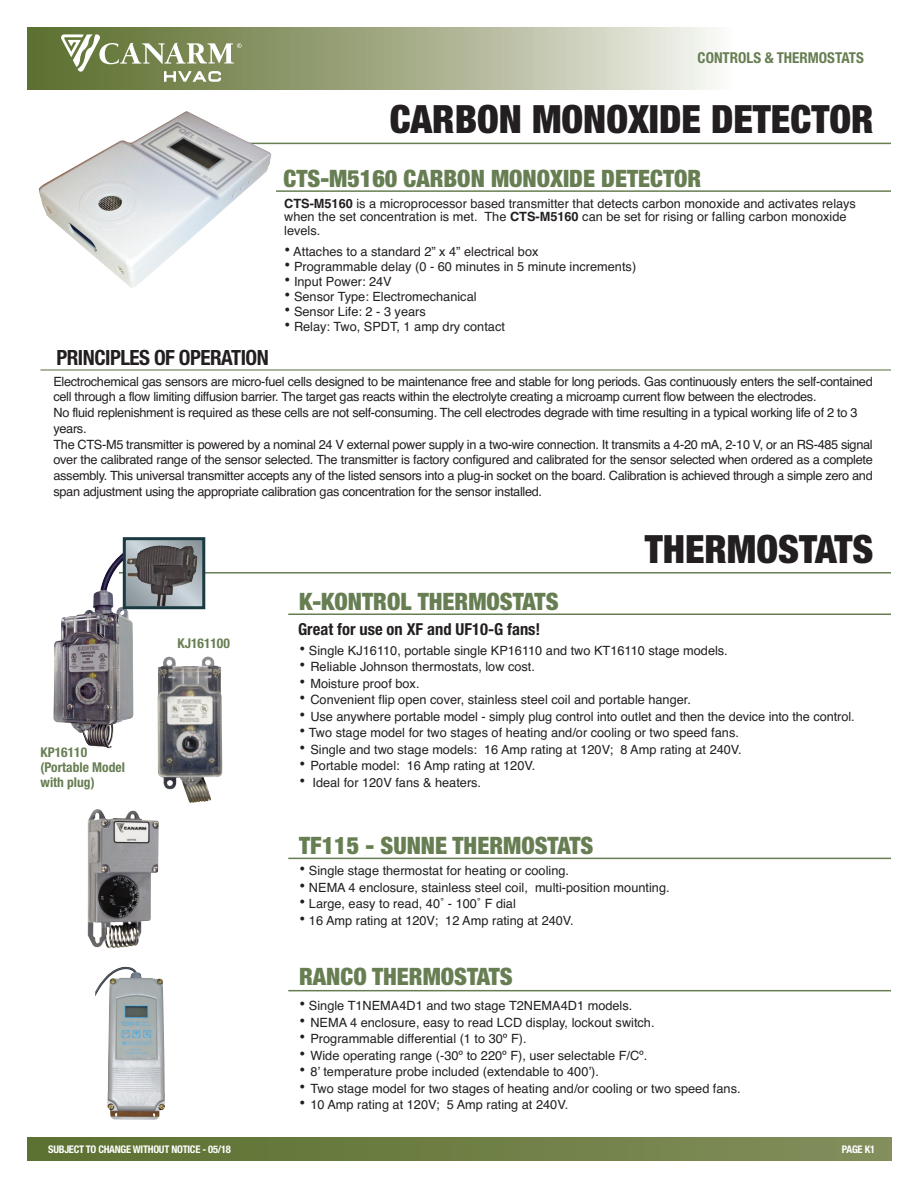
<style>
.page{position:relative;width:918px;height:1188px;background:#fff}
.page>*{position:absolute;margin:0;border:0;box-sizing:border-box;transform-origin:0 0}
.t1{font:900 condensed 39px "Helvetica Neue";color:#231f20}
.t2{font:900 condensed 24px "Helvetica Neue";color:#677e53}
.t3{font:700 condensed 21px "Helvetica Neue";letter-spacing:-.025em;color:#231f20}
.t4{font:700 condensed 16.5px "Helvetica Neue";color:#231f20}
.t5{font:700 condensed 15px "Helvetica Neue";color:#677e53}
.t6{font:700 condensed 13.5px/15px "Helvetica Neue";color:#677e53}
.t7{font:12.75px/13.5px "Helvetica";color:#231f20}
.t8{font:12.75px/15.8px "Helvetica";letter-spacing:-.025em;color:#231f20}
.t9{font:700 condensed 10.5px "Helvetica Neue";letter-spacing:-.025em;color:#fff}
.s1{font-weight:700}
.s2{font-size:18px}
</style>
<div class="page">
<div style="left:27px;top:27px;width:705px;height:62px;background:linear-gradient(to right,#546724,#f2f0eb)"></div>
<div style="left:27px;top:1138px;width:864px;height:23px;background:linear-gradient(to right,#5a702f,#828e5c)"></div>
<img style="left:87px;top:809px;width:72px;height:140px">
<img style="left:95px;top:966px;width:70px;height:154px">
<hr style="left:119px;top:143px;width:772px;height:1px;background:#677e53">
<hr style="left:40px;top:369px;width:851px;height:2px;background:#677e53">
<hr style="left:119px;top:572px;width:772px;height:2px;background:#677e53">
<img style="left:157px;top:656px;width:66px;height:147px">
<img style="left:53px;top:552px;width:81px;height:196px">
<svg style="left:127px;top:541px;width:74px;height:64px"></svg>
<img style="left:127px;top:545px;width:70px;height:60px">
<div style="left:123px;top:537px;width:82px;height:72px;border:3px solid #1a3941"></div>
<hr style="left:288px;top:614px;width:603px;height:1px;background:#677e53">
<hr style="left:288px;top:858px;width:603px;height:1px;background:#677e53">
<hr style="left:288px;top:990px;width:603px;height:1px;background:#677e53">
<hr style="left:276px;top:190px;width:615px;height:2px;background:#677e53">
<img style="left:39px;top:111px;width:232px;height:177px">
<svg style="left:61px;top:34px;width:181px;height:48px;background:#8f9c6f"></svg>
<p class="t5" style="left:698px;top:52px;width:168px">CONTROLS &amp; THERMOSTATS</p>
<h1 class="t1" style="left:390px;top:97px;width:485px">CARBON MONOXIDE DETECTOR</h1>
<h3 class="t3" style="left:56px;top:350px;width:214px">PRINCIPLES OF OPERATION</h3>
<h2 class="t2" style="left:284px;top:164px;width:419px">CTS-M5160 CARBON MONOXIDE DETECTOR</h2>
<p class="t7" style="left:284px;top:198px;width:573px"><span class="s1">CTS-M5160</span> is a microprocessor based transmitter that detects carbon monoxide and activates relays when the set concentration is met. The <span class="s1">CTS-M5160</span> can be set for rising or falling carbon monoxide levels.</p>
<p class="t7" style="left:284px;top:246px;width:256px"><span class="s2">•</span> Attaches to a standard 2” x 4” electrical box</p>
<p class="t7" style="left:284px;top:261px;width:354px"><span class="s2">•</span> Programmable delay (0 - 60 minutes in 5 minute increments)</p>
<p class="t7" style="left:284px;top:276px;width:109px"><span class="s2">•</span> Input Power: 24V</p>
<p class="t7" style="left:284px;top:291px;width:194px"><span class="s2">•</span> Sensor Type: Electromechanical</p>
<p class="t7" style="left:284px;top:306px;width:143px"><span class="s2">•</span> Sensor Life: 2 - 3 years</p>
<p class="t7" style="left:284px;top:321px;width:222px"><span class="s2">•</span> Relay: Two, SPDT, 1 amp dry contact</p>
<p class="t8" style="left:53px;top:375px;width:821px">Electrochemical gas sensors are micro-fuel cells designed to be maintenance free and stable for long periods. Gas continuously enters the self-contained cell through a flow limiting diffusion barrier. The target gas reacts within the electrolyte creating a microamp current flow between the electrodes.<br>No fluid replenishment is required as these cells are not self-consuming. The cell electrodes degrade with time resulting in a typical working life of 2 to 3 years.<br>The CTS-M5 transmitter is powered by a nominal 24 V external power supply in a two-wire connection. It transmits a 4-20 mA, 2-10 V, or an RS-485 signal over the calibrated range of the sensor selected. The transmitter is factory configured and calibrated for the sensor selected when ordered as a complete assembly. This universal transmitter accepts any of the listed sensors into a plug-in socket on the board. Calibration is achieved through a simple zero and span adjustment using the appropriate calibration gas concentration for the sensor installed.</p>
<p class="t6" style="left:40px;top:746px;width:86px">KP16110 (Portable Model with plug)</p>
<p class="t6" style="left:178px;top:637px;width:54px">KJ161100</p>
<h2 class="t2" style="left:299px;top:587px;width:261px">K-KONTROL THERMOSTATS</h2>
<p class="t4" style="left:298px;top:623px;width:244px">Great for use on XF and UF10-G fans!</p>
<h1 class="t1" style="left:645px;top:526px;width:230px">THERMOSTATS</h1>
<p class="t7" style="left:299px;top:645px;width:430px"><span class="s2">•</span> Single KJ16110, portable single KP16110 and two KT16110 stage models.</p>
<p class="t7" style="left:299px;top:661px;width:237px"><span class="s2">•</span> Reliable Johnson thermostats, low cost.</p>
<p class="t7" style="left:299px;top:678px;width:122px"><span class="s2">•</span> Moisture proof box.</p>
<p class="t7" style="left:299px;top:694px;width:393px"><span class="s2">•</span> Convenient flip open cover, stainless steel coil and portable hanger.</p>
<p class="t7" style="left:299px;top:711px;width:557px"><span class="s2">•</span> Use anywhere portable model - simply plug control into outlet and then the device into the control.</p>
<p class="t7" style="left:299px;top:727px;width:441px"><span class="s2">•</span> Two stage model for two stages of heating and/or cooling or two speed fans.</p>
<p class="t7" style="left:299px;top:744px;width:444px"><span class="s2">•</span> Single and two stage models: 16 Amp rating at 120V; 8 Amp rating at 240V.</p>
<p class="t7" style="left:299px;top:760px;width:238px"><span class="s2">•</span> Portable model: 16 Amp rating at 120V.</p>
<p class="t7" style="left:299px;top:777px;width:184px"><span class="s2">•</span> Ideal for 120V fans &amp; heaters.</p>
<h2 class="t2" style="left:299px;top:831px;width:296px">TF115 - SUNNE THERMOSTATS</h2>
<p class="t7" style="left:299px;top:865px;width:271px"><span class="s2">•</span> Single stage thermostat for heating or cooling.</p>
<p class="t7" style="left:299px;top:882px;width:372px"><span class="s2">•</span> NEMA 4 enclosure, stainless steel coil, multi-position mounting.</p>
<p class="t7" style="left:299px;top:898px;width:218px"><span class="s2">•</span> Large, easy to read, 40˚ - 100˚ F dial</p>
<p class="t7" style="left:299px;top:915px;width:276px"><span class="s2">•</span> 16 Amp rating at 120V; 12 Amp rating at 240V.</p>
<h2 class="t2" style="left:299px;top:963px;width:215px">RANCO THERMOSTATS</h2>
<p class="t7" style="left:299px;top:1000px;width:335px"><span class="s2">•</span> Single T1NEMA4D1 and two stage T2NEMA4D1 models.</p>
<p class="t7" style="left:299px;top:1017px;width:357px"><span class="s2">•</span> NEMA 4 enclosure, easy to read LCD display, lockout switch.</p>
<p class="t7" style="left:299px;top:1033px;width:229px"><span class="s2">•</span> Programmable differential (1 to 30º F).</p>
<p class="t7" style="left:299px;top:1050px;width:350px"><span class="s2">•</span> Wide operating range (-30º to 220º F), user selectable F/Cº.</p>
<p class="t7" style="left:299px;top:1066px;width:301px"><span class="s2">•</span> 8’ temperature probe included (extendable to 400’).</p>
<p class="t7" style="left:299px;top:1083px;width:443px"><span class="s2">•</span> Two stage model for two stages of heating and/or cooling or two speed fans.</p>
<p class="t7" style="left:299px;top:1099px;width:271px"><span class="s2">•</span> 10 Amp rating at 120V; 5 Amp rating at 240V.</p>
<p class="t9" style="left:48px;top:1145px;width:184px">SUBJECT TO CHANGE WITHOUT NOTICE - 05/18</p>
<p class="t9" style="left:842px;top:1145px;width:35px">PAGE K1</p>
</div>
